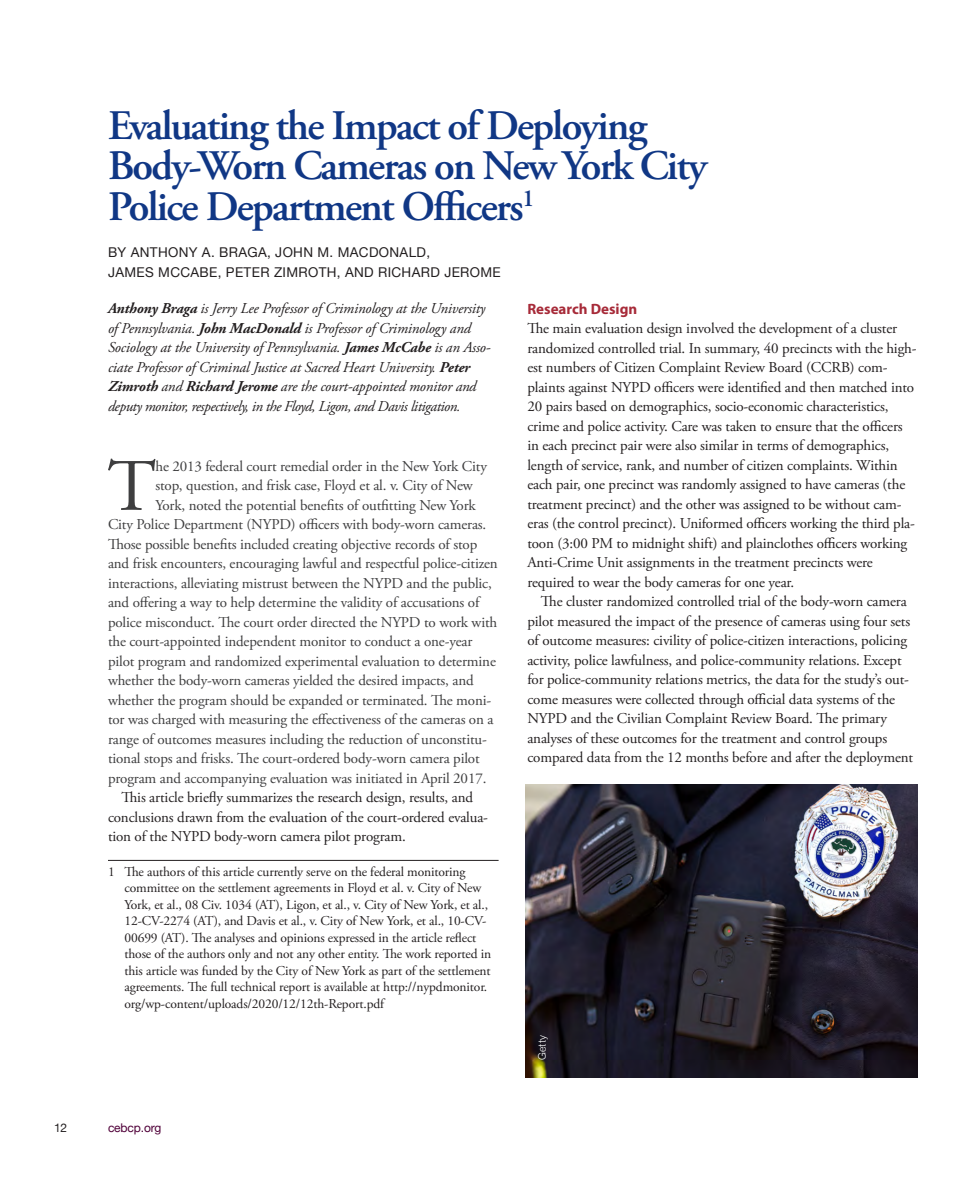
<style>
.page{position:relative;width:972px;height:1188px;background:#fff}
.page>*{position:absolute;margin:0;border:0;box-sizing:border-box;transform-origin:0 0}
.BODY__1ST_PARA{font:73.8px "Adobe Garamond Pro";color:#3e3e3f}
.A-HEADS{font:600 42px/40.5px "Adobe Garamond Pro";letter-spacing:-.04em;color:#103785}
.BODY__1ST_PARA-2{font:15px "Adobe Garamond Pro";letter-spacing:-.01em;color:#3e3e3f}
.BODY__NO_INDENT{font:15px/19.5px "Adobe Garamond Pro";letter-spacing:-.01em;color:#231f20}
.BODY{font:15px/19.5px "Adobe Garamond Pro";letter-spacing:-.01em;color:#231f20}
.BIOS{font:italic 15px/19.5px "Adobe Garamond Pro";letter-spacing:-.01em;color:#231f20}
.SUBHEAD{font:700 15px "Myriad Pro";color:#a72b39}
.FOOTNOTES_W_RILES_2{font:13.5px/16.5px "Adobe Garamond Pro";letter-spacing:-.01em;color:#231f20}
.BY-LINE{font:13.5px/19.5px "Helvetica Neue";letter-spacing:.025em;color:#231f20}
.t1{font:12px "Helvetica Neue";letter-spacing:-.01em;color:#500039}
.t2{font:12px "Helvetica Neue";color:#231f20}
.PHOTO_CREDIT{font:300 10.5px "Helvetica Neue";letter-spacing:.03em;color:#fff}
.s1{font-weight:700}
</style>
<div class="page">
<hr style="left:108px;top:860px;width:391px;height:1px;background:#231f20">
<img style="left:526px;top:784px;width:392px;height:294px">
<p class="A-HEADS" style="left:108px;top:106px;width:600px">Evaluating the Impact of Deploying<br>Body-Worn Cameras on New York City<br>Police Department Officers<sup>1</sup></p>
<p class="BY-LINE" style="left:108px;top:243px;width:394px">BY ANTHONY A. BRAGA, JOHN M. MACDONALD,<br>JAMES MCCABE, PETER ZIMROTH, AND RICHARD JEROME</p>
<p class="BIOS" style="left:108px;top:299px;width:384px"><span class="s1">Anthony Braga</span> is Jerry Lee Professor of Criminology at the University of Pennsylvania. <span class="s1">John MacDonald</span> is Professor of Criminology and Sociology at the University of Pennsylvania. <span class="s1">James McCabe</span> is an Asso&shy;ciate Professor of Criminal Justice at Sacred Heart University. <span class="s1">Peter Zimroth</span> and <span class="s1">Richard Jerome</span> are the court-appointed monitor and deputy monitor, respectively, in the Floyd, Ligon, and Davis litigation.</p>
<p class="SUBHEAD" style="left:527px;top:299px;width:111px">Research Design</p>
<p class="BODY__NO_INDENT" style="left:527px;top:319px;width:391px">The main evaluation design involved the development of a cluster randomized controlled trial. In summary, 40 precincts with the high&shy;est numbers of Citizen Complaint Review Board (CCRB) com&shy;plaints against NYPD officers were identified and then matched into 20 pairs based on demographics, socio-economic characteristics, crime and police activity. Care was taken to ensure that the officers in each precinct pair were also similar in terms of demographics, length of service, rank, and number of citizen complaints. Within each pair, one precinct was randomly assigned to have cameras (the treatment precinct) and the other was assigned to be without cam&shy;eras (the control precinct). Uniformed officers working the third pla&shy;toon (3:00 PM to midnight shift) and plainclothes officers working Anti-Crime Unit assignments in the treatment precincts were required to wear the body cameras for one year.</p>
<p class="BODY" style="left:527px;top:592px;width:387px;text-indent:14px">The cluster randomized controlled trial of the body-worn camera pilot measured the impact of the presence of cameras using four sets of outcome measures: civility of police-citizen interactions, policing activity, police lawfulness, and police-community relations. Except for police-community relations metrics, the data for the study’s out&shy;come measures were collected through official data systems of the NYPD and the Civilian Complaint Review Board. The primary analyses of these outcomes for the treatment and control groups compared data from the 12 months before and after the deployment</p>
<p class="BODY__1ST_PARA" style="left:107px;top:442px;width:50px">T</p>
<p class="BODY__1ST_PARA-2" style="left:155px;top:457px;width:333px">he 2013 federal court remedial order in the New York City</p>
<p class="BODY__1ST_PARA-2" style="left:155px;top:477px;width:319px">stop, question, and frisk case, Floyd et al. v. City of New</p>
<p class="BODY__1ST_PARA-2" style="left:155px;top:496px;width:322px">York, noted the potential benefits of outfitting New York</p>
<p class="BODY__1ST_PARA-2" style="left:108px;top:516px;width:380px">City Police Department (NYPD) officers with body-worn cameras.</p>
<p class="BODY__1ST_PARA-2" style="left:108px;top:535px;width:371px">Those possible benefits included creating objective records of stop</p>
<p class="BODY__1ST_PARA-2" style="left:108px;top:555px;width:391px">and frisk encounters, encouraging lawful and respectful police-citizen</p>
<p class="BODY__1ST_PARA-2" style="left:108px;top:574px;width:385px">interactions, alleviating mistrust between the NYPD and the public,</p>
<p class="BODY__1ST_PARA-2" style="left:108px;top:594px;width:373px">and offering a way to help determine the validity of accusations of</p>
<p class="BODY__1ST_PARA-2" style="left:108px;top:613px;width:391px">police misconduct. The court order directed the NYPD to work with</p>
<p class="BODY__1ST_PARA-2" style="left:108px;top:633px;width:366px">the court-appointed independent monitor to conduct a one-year</p>
<p class="BODY__1ST_PARA-2" style="left:108px;top:652px;width:389px">pilot program and randomized experimental evaluation to determine</p>
<p class="BODY__1ST_PARA-2" style="left:108px;top:672px;width:367px">whether the body-worn cameras yielded the desired impacts, and</p>
<p class="BODY__1ST_PARA-2" style="left:108px;top:691px;width:385px">whether the program should be expanded or terminated. The moni-</p>
<p class="BODY__1ST_PARA-2" style="left:108px;top:711px;width:387px">tor was charged with measuring the effectiveness of the cameras on a</p>
<p class="BODY__1ST_PARA-2" style="left:108px;top:730px;width:380px">range of outcomes measures including the reduction of unconstitu-</p>
<p class="BODY__1ST_PARA-2" style="left:108px;top:750px;width:373px">tional stops and frisks. The court-ordered body-worn camera pilot</p>
<p class="BODY__1ST_PARA-2" style="left:108px;top:769px;width:380px">program and accompanying evaluation was initiated in April 2017.</p>
<p class="BODY" style="left:108px;top:788px;width:382px;text-indent:14px">This article briefly summarizes the research design, results, and conclusions drawn from the evaluation of the court-ordered evalua&shy;tion of the NYPD body-worn camera pilot program.</p>
<p class="FOOTNOTES_W_RILES_2" style="left:124px;top:864px;width:368px;text-indent:-16px">1 The authors of this article currently serve on the federal monitoring committee on the settlement agreements in Floyd et al. v. City of New York, et al., 08 Civ. 1034 (AT), Ligon, et al., v. City of New York, et al., 12-CV-2274 (AT), and Davis et al., v. City of New York, et al., 10-CV-00699 (AT). The analyses and opinions expressed in the article reflect those of the authors only and not any other entity. The work reported in this article was funded by the City of New York as part of the settlement agreements. The full technical report is available at http://nypdmonitor. org/wp-content/uploads/2020/12/12th-Report.pdf</p>
<p class="t2" style="left:54px;top:1119px;width:15px">12</p>
<p class="t1" style="left:108px;top:1119px;width:55px">cebcp.org</p>
<p class="PHOTO_CREDIT" style="left:534px;top:1060px;width:27px;rotate:-90deg">Getty</p>
</div>
